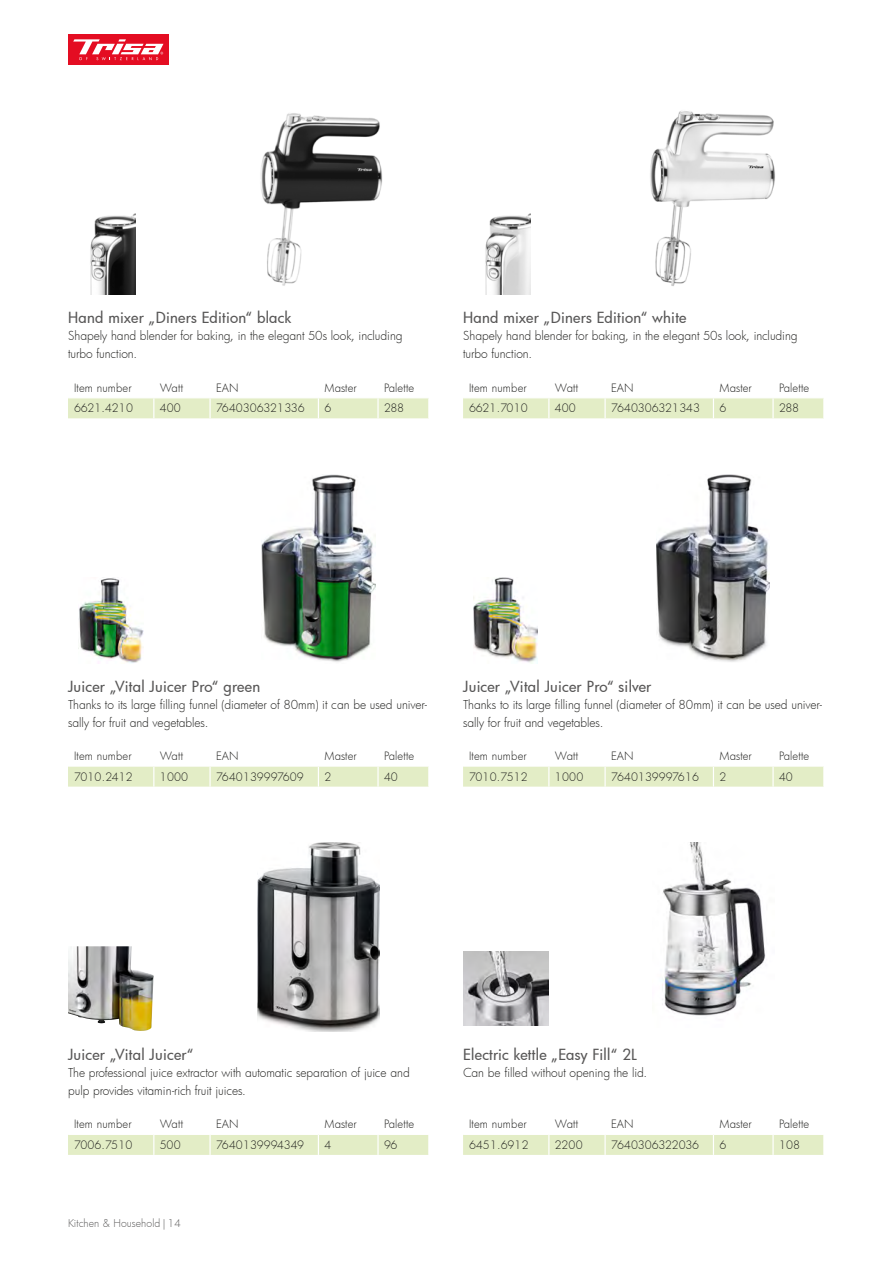
<style>
.page{position:relative;width:893px;height:1263px;background:#fff}
.page>*{position:absolute;margin:0;border:0;box-sizing:border-box;transform-origin:0 0}
.Titel_Produkte{font:500 15px "Futura";letter-spacing:.015em;color:#585757}
.Lauftext_Produkte{font:300 12px/18px "Futura";letter-spacing:-.005em;color:#1d1d1b}
.Tabelle_Text{font:300 11.25px "Futura";letter-spacing:.01em;color:#1d1d1b}
.Tabelle_Zahlen{font:300 11.25px "Futura";letter-spacing:-.01em;color:#1d1d1b}
.Tabelle_Zahlen-2{font:300 11.25px "Futura";letter-spacing:.015em;color:#1d1d1b}
.t1{font:300 10.5px "Futura";letter-spacing:.01em;color:#585757}
</style>
<div class="page">
<div style="left:68px;top:34px;width:101px;height:31px;background:#e40d22"></div>
<svg style="left:73px;top:39px;width:90px;height:21px"></svg>
<img style="left:90px;top:213px;width:46px;height:82px">
<img style="left:260px;top:113px;width:123px;height:173px">
<svg style="left:68px;top:398px;width:361px;height:20px;background:#e3edc7"></svg>
<img style="left:485px;top:213px;width:46px;height:82px">
<img style="left:650px;top:111px;width:125px;height:175px">
<svg style="left:463px;top:398px;width:361px;height:20px;background:#e3edc7"></svg>
<img style="left:78px;top:577px;width:66px;height:86px">
<img style="left:262px;top:475px;width:113px;height:187px">
<svg style="left:68px;top:766px;width:361px;height:21px;background:#e4eec9"></svg>
<img style="left:474px;top:577px;width:64px;height:86px">
<img style="left:657px;top:475px;width:113px;height:187px">
<svg style="left:463px;top:766px;width:361px;height:21px;background:#e4eec9"></svg>
<img style="left:68px;top:946px;width:86px;height:85px">
<img style="left:258px;top:843px;width:121px;height:188px">
<svg style="left:68px;top:1134px;width:361px;height:21px;background:#e4eec9"></svg>
<img style="left:463px;top:951px;width:86px;height:75px">
<img style="left:662px;top:843px;width:104px;height:173px">
<div style="left:463px;top:1134px;width:361px;height:21px;background:#e3edc6"></div>
<p class="Titel_Produkte" style="left:68px;top:308px;width:225px">Hand mixer „Diners Edition“ black</p>
<p class="Lauftext_Produkte" style="left:68px;top:327px;width:336px">Shapely hand blender for baking, in the elegant 50s look, including turbo function.</p>
<p class="Tabelle_Text" style="left:74px;top:380px;width:59px">Item number</p>
<p class="Tabelle_Text" style="left:160px;top:380px;width:25px">Watt</p>
<p class="Tabelle_Text" style="left:216px;top:380px;width:24px">EAN</p>
<p class="Tabelle_Text" style="left:324px;top:380px;width:34px">Master</p>
<p class="Tabelle_Text" style="left:384px;top:380px;width:32px">Palette</p>
<p class="Tabelle_Zahlen" style="left:74px;top:401px;width:60px">6621.4210</p>
<p class="Tabelle_Zahlen" style="left:160px;top:401px;width:22px">400</p>
<p class="Tabelle_Zahlen" style="left:216px;top:401px;width:90px">7640306321336</p>
<p class="Tabelle_Zahlen" style="left:324px;top:401px;width:8px">6</p>
<p class="Tabelle_Zahlen" style="left:384px;top:401px;width:22px">288</p>
<p class="Titel_Produkte" style="left:463px;top:308px;width:225px">Hand mixer „Diners Edition“ white</p>
<p class="Lauftext_Produkte" style="left:463px;top:327px;width:336px">Shapely hand blender for baking, in the elegant 50s look, including turbo function.</p>
<p class="Tabelle_Text" style="left:469px;top:380px;width:59px">Item number</p>
<p class="Tabelle_Text" style="left:555px;top:380px;width:25px">Watt</p>
<p class="Tabelle_Text" style="left:611px;top:380px;width:24px">EAN</p>
<p class="Tabelle_Text" style="left:719px;top:380px;width:34px">Master</p>
<p class="Tabelle_Text" style="left:779px;top:380px;width:32px">Palette</p>
<p class="Tabelle_Zahlen" style="left:469px;top:401px;width:60px">6621.7010</p>
<p class="Tabelle_Zahlen" style="left:555px;top:401px;width:22px">400</p>
<p class="Tabelle_Zahlen" style="left:611px;top:401px;width:90px">7640306321343</p>
<p class="Tabelle_Zahlen" style="left:719px;top:401px;width:8px">6</p>
<p class="Tabelle_Zahlen" style="left:779px;top:401px;width:22px">288</p>
<p class="Titel_Produkte" style="left:68px;top:676px;width:194px">Juicer „Vital Juicer Pro“ green</p>
<p class="Lauftext_Produkte" style="left:68px;top:695px;width:360px">Thanks to its large filling funnel (diameter of 80mm) it can be used univer&shy;sally for fruit and vegetables.</p>
<p class="Tabelle_Text" style="left:74px;top:748px;width:59px">Item number</p>
<p class="Tabelle_Text" style="left:160px;top:748px;width:25px">Watt</p>
<p class="Tabelle_Text" style="left:216px;top:748px;width:24px">EAN</p>
<p class="Tabelle_Text" style="left:324px;top:748px;width:34px">Master</p>
<p class="Tabelle_Text" style="left:384px;top:748px;width:32px">Palette</p>
<p class="Tabelle_Zahlen-2" style="left:74px;top:769px;width:60px">7010.2412</p>
<p class="Tabelle_Zahlen" style="left:160px;top:769px;width:30px">1000</p>
<p class="Tabelle_Zahlen" style="left:216px;top:769px;width:89px">7640139997609</p>
<p class="Tabelle_Zahlen" style="left:324px;top:769px;width:8px">2</p>
<p class="Tabelle_Zahlen" style="left:384px;top:769px;width:15px">40</p>
<p class="Titel_Produkte" style="left:463px;top:676px;width:190px">Juicer „Vital Juicer Pro“ silver</p>
<p class="Lauftext_Produkte" style="left:463px;top:695px;width:360px">Thanks to its large filling funnel (diameter of 80mm) it can be used univer&shy;sally for fruit and vegetables.</p>
<p class="Tabelle_Text" style="left:469px;top:748px;width:59px">Item number</p>
<p class="Tabelle_Text" style="left:555px;top:748px;width:25px">Watt</p>
<p class="Tabelle_Text" style="left:611px;top:748px;width:24px">EAN</p>
<p class="Tabelle_Text" style="left:719px;top:748px;width:34px">Master</p>
<p class="Tabelle_Text" style="left:779px;top:748px;width:32px">Palette</p>
<p class="Tabelle_Zahlen-2" style="left:469px;top:769px;width:60px">7010.7512</p>
<p class="Tabelle_Zahlen" style="left:555px;top:769px;width:30px">1000</p>
<p class="Tabelle_Zahlen" style="left:611px;top:769px;width:90px">7640139997616</p>
<p class="Tabelle_Zahlen" style="left:719px;top:769px;width:8px">2</p>
<p class="Tabelle_Zahlen" style="left:779px;top:769px;width:15px">40</p>
<p class="Titel_Produkte" style="left:68px;top:1044px;width:127px">Juicer „Vital Juicer“</p>
<p class="Lauftext_Produkte" style="left:68px;top:1063px;width:343px">The professional juice extractor with automatic separation of juice and pulp provides vitamin-rich fruit juices.</p>
<p class="Tabelle_Text" style="left:74px;top:1117px;width:59px">Item number</p>
<p class="Tabelle_Text" style="left:160px;top:1117px;width:25px">Watt</p>
<p class="Tabelle_Text" style="left:216px;top:1117px;width:24px">EAN</p>
<p class="Tabelle_Text" style="left:324px;top:1117px;width:34px">Master</p>
<p class="Tabelle_Text" style="left:384px;top:1117px;width:32px">Palette</p>
<p class="Tabelle_Zahlen-2" style="left:74px;top:1137px;width:60px">7006.7510</p>
<p class="Tabelle_Zahlen" style="left:160px;top:1137px;width:22px">500</p>
<p class="Tabelle_Zahlen" style="left:216px;top:1137px;width:90px">7640139994349</p>
<p class="Tabelle_Zahlen" style="left:324px;top:1137px;width:8px">4</p>
<p class="Tabelle_Zahlen" style="left:384px;top:1137px;width:15px">96</p>
<p class="t1" style="left:68px;top:1216px;width:115px">Kitchen &amp; Household | 14</p>
<p class="Titel_Produkte" style="left:463px;top:1044px;width:176px">Electric kettle „Easy Fill“ 2L</p>
<p class="Lauftext_Produkte" style="left:463px;top:1063px;width:186px">Can be filled without opening the lid.</p>
<p class="Tabelle_Text" style="left:469px;top:1117px;width:59px">Item number</p>
<p class="Tabelle_Text" style="left:555px;top:1117px;width:25px">Watt</p>
<p class="Tabelle_Text" style="left:611px;top:1117px;width:24px">EAN</p>
<p class="Tabelle_Text" style="left:719px;top:1117px;width:34px">Master</p>
<p class="Tabelle_Text" style="left:779px;top:1117px;width:32px">Palette</p>
<p class="Tabelle_Zahlen-2" style="left:469px;top:1137px;width:61px">6451.6912</p>
<p class="Tabelle_Zahlen" style="left:555px;top:1137px;width:29px">2200</p>
<p class="Tabelle_Zahlen" style="left:611px;top:1137px;width:90px">7640306322036</p>
<p class="Tabelle_Zahlen" style="left:719px;top:1137px;width:8px">6</p>
<p class="Tabelle_Zahlen" style="left:779px;top:1137px;width:23px">108</p>
</div>
